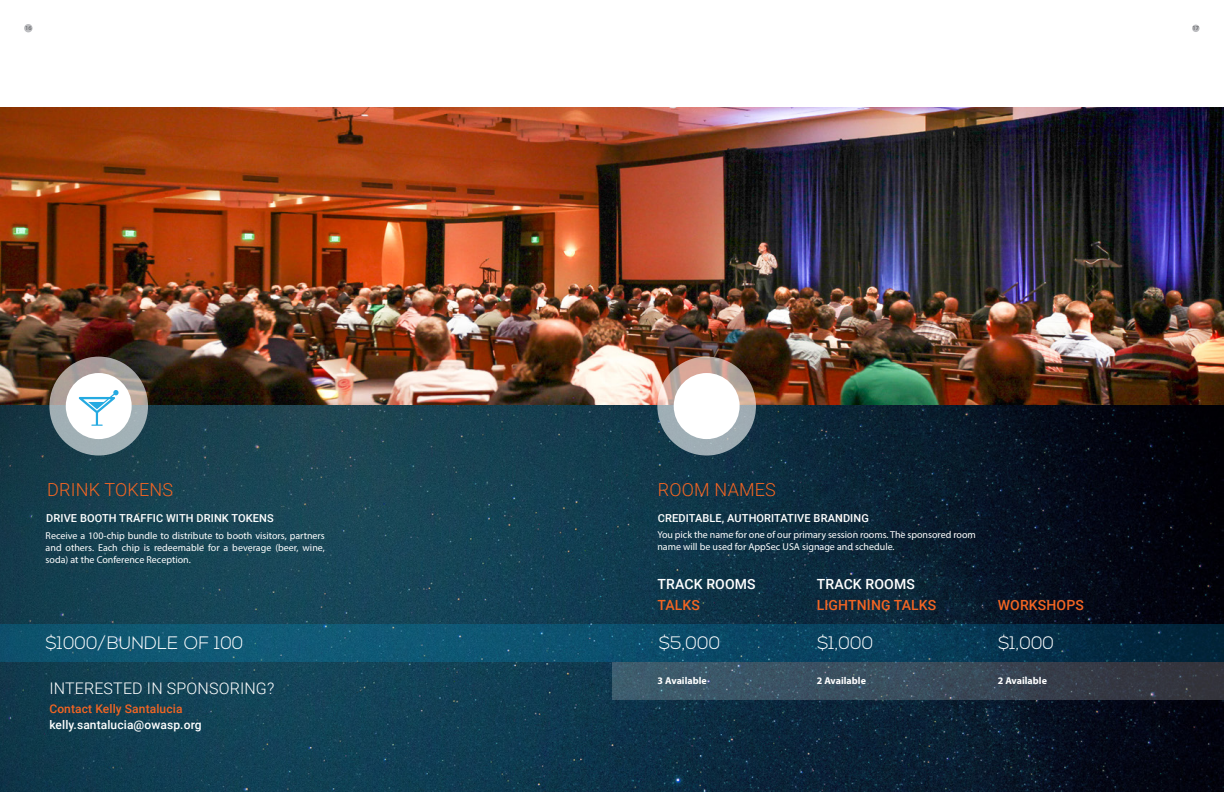
<style>
.page{position:relative;width:1224px;height:792px;background:#fff}
.page>*{position:absolute;margin:0;border:0;box-sizing:border-box;transform-origin:0 0}
.t1{font:300 18px "Nexa";color:#fff}
.t2{font:300 18px "Roboto";letter-spacing:.01em;color:#f36523}
.t3{font:300 16px "Roboto";letter-spacing:.01em;color:#fff}
.t4{font:500 14px "Roboto";letter-spacing:.01em;color:#f36523}
.t5{font:500 14px "Roboto";letter-spacing:.01em;color:#fff}
.t6{font:500 12px "Roboto";letter-spacing:.01em;color:#fff}
.t7{font:500 12px "Roboto";letter-spacing:.01em;color:#f36523}
.t8{font:500 11px "Roboto";letter-spacing:.01em;color:#fff}
.t9{font:10px/12px "Myriad Pro";color:#fff;text-align:justify}
.t10{font:700 10px "Myriad Pro";color:#fff}
.t11{font:600 6px "Myriad Pro";color:#6c6d70}
</style>
<div class="page">
<div style="left:24px;top:24px;width:9px;height:8px;background:#bcbdc0;border-radius:50%"></div>
<div style="left:1192px;top:25px;width:8px;height:7px;background:#bcbdc0;border-radius:50%"></div>
<img style="left:0;top:107px;width:1224px;height:685px">
<svg style="left:612px;top:662px;width:612px;height:38px;background:#394a58"></svg>
<svg style="left:0;top:624px;width:1224px;height:38px;background:#0b4864"></svg>
<svg style="left:49px;top:357px;width:99px;height:99px;background:#a4a7a7"></svg>
<div style="left:66px;top:373px;width:66px;height:66px;background:#fff;border-radius:50%"></div>
<svg style="left:657px;top:357px;width:99px;height:99px;background:#b1aaa8"></svg>
<div style="left:674px;top:373px;width:66px;height:66px;background:#fff;border-radius:50%"></div>
<svg style="left:79px;top:390px;width:40px;height:36px"></svg>
<p class="t11" style="left:25px;top:24px;width:8px">16</p>
<p class="t11" style="left:1193px;top:24px;width:8px">17</p>
<h1 class="t2" style="left:47px;top:477px;width:127px">DRINK TOKENS</h1>
<h1 class="t2" style="left:658px;top:477px;width:120px">ROOM NAMES</h1>
<p class="t8" style="left:46px;top:511px;width:229px">DRIVE BOOTH TRAFFIC WITH DRINK TOKENS</p>
<p class="t9" style="left:46px;top:529px;width:281px">Receive a 100-chip bundle to distribute to booth visitors, partners and others. Each chip is redeemable for a beverage (beer, wine, soda) at the Conference Reception.</p>
<p class="t8" style="left:658px;top:511px;width:213px">CREDITABLE, AUTHORITATIVE BRANDING</p>
<p class="t9" style="left:657px;top:529px;width:320px">You pick the name for one of our primary session rooms. The sponsored room name will be used for AppSec USA signage and schedule.</p>
<h3 class="t5" style="left:658px;top:574px;width:100px">TRACK ROOMS</h3>
<h3 class="t5" style="left:817px;top:574px;width:100px">TRACK ROOMS</h3>
<h3 class="t4" style="left:658px;top:595px;width:44px">TALKS</h3>
<h3 class="t4" style="left:817px;top:595px;width:121px">LIGHTNING TALKS</h3>
<h3 class="t4" style="left:998px;top:595px;width:88px">WORKSHOPS</h3>
<h1 class="t1" style="left:45px;top:632px;width:200px">$1000/BUNDLE OF 100</h1>
<h1 class="t1" style="left:659px;top:632px;width:64px">$5,000</h1>
<h1 class="t1" style="left:817px;top:632px;width:58px">$1,000</h1>
<h1 class="t1" style="left:998px;top:632px;width:58px">$1,000</h1>
<h2 class="t3" style="left:49px;top:677px;width:226px">INTERESTED IN SPONSORING?</h2>
<p class="t7" style="left:49px;top:700px;width:135px">Contact Kelly Santalucia</p>
<p class="t6" style="left:49px;top:716px;width:154px">kelly.santalucia@owasp.org</p>
<p class="t10" style="left:658px;top:674px;width:51px">3 Available</p>
<p class="t10" style="left:817px;top:674px;width:51px">2 Available</p>
<p class="t10" style="left:998px;top:674px;width:51px">2 Available</p>
</div>
